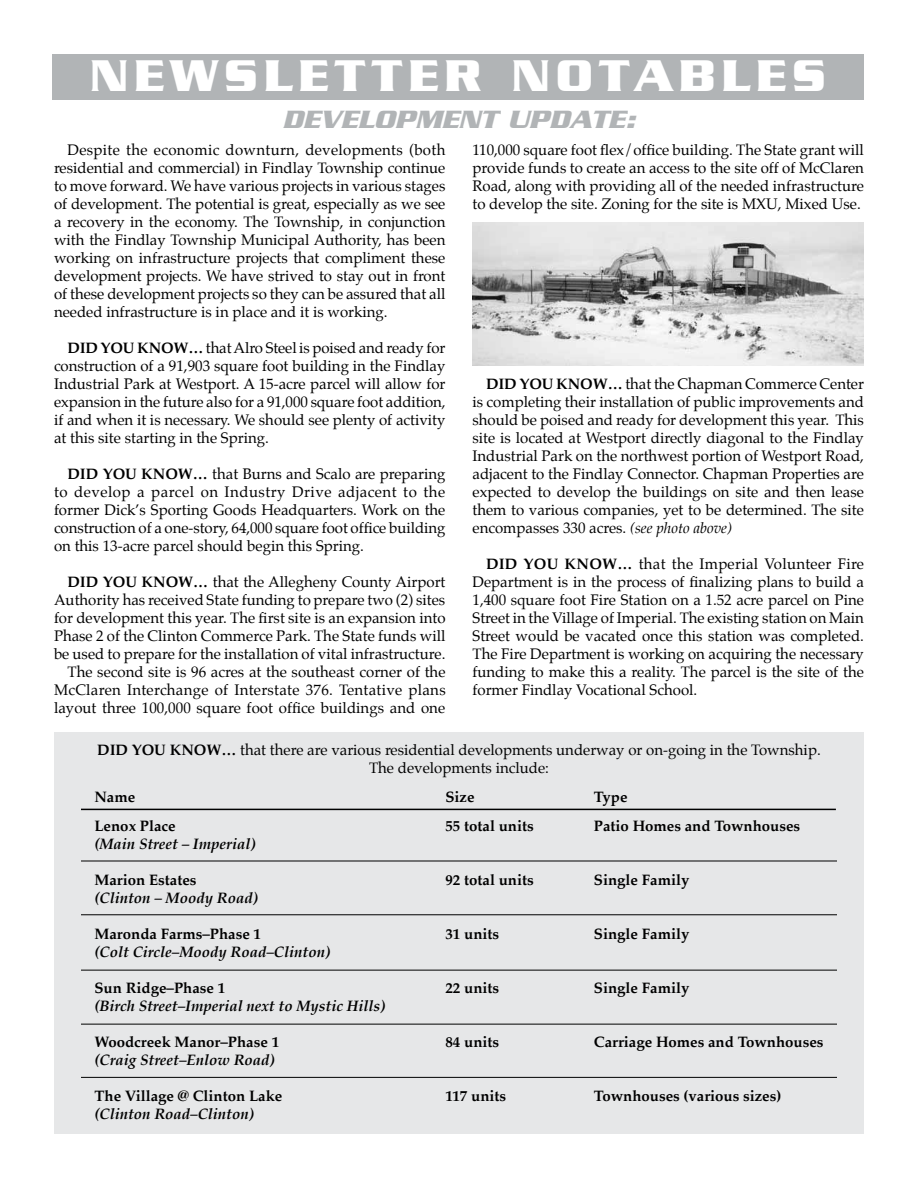
<style>
.page{position:relative;width:918px;height:1188px;background:#fff}
.page>*{position:absolute;margin:0;border:0;box-sizing:border-box;transform-origin:0 0}
.t1{font:700 48px "Serpentine";letter-spacing:.12em;color:#fff}
.t2{font:italic 700 27px "Serpentine";color:#b1b4b6}
.t3{font:15px/18px "Palatino";color:#000;text-align:justify}
.t4{font:700 15px "Palatino";color:#000}
.t5{font:italic 700 15px "Palatino";color:#000}
.s1{font-weight:700}
.s2{font-style:italic}
</style>
<div class="page">
<div style="left:54px;top:732px;width:810px;height:402px;background:#e6e7e8"></div>
<img style="left:472px;top:222px;width:392px;height:144px">
<div style="left:52px;top:54px;width:812px;height:45px;background:#b1b4b6"></div>
<hr style="left:81px;top:809px;width:755px;height:1px;background:#000">
<hr style="left:81px;top:861px;width:756px;height:1px;background:#000">
<hr style="left:81px;top:914px;width:756px;height:1px;background:#000">
<hr style="left:81px;top:970px;width:756px;height:1px;background:#000">
<hr style="left:81px;top:1024px;width:756px;height:1px;background:#000">
<hr style="left:81px;top:1077px;width:756px;height:1px;background:#000">
<h1 class="t1" style="left:90px;top:48px;width:737px">NEWSLETTER NOTABLES</h1>
<h2 class="t2" style="left:282px;top:104px;width:355px">DEVELOPMENT UPDATE:</h2>
<p class="t3" style="left:54px;top:141px;width:393px;text-indent:14px">Despite the economic downturn, developments (both residential and commercial) in Findlay Township continue to move forward. We have various projects in various stages of development. The potential is great, especially as we see a recovery in the economy. The Township, in conjunction with the Findlay Township Municipal Authority, has been working on infrastructure projects that compliment these development projects. We have strived to stay out in front of these development projects so they can be assured that all needed infrastructure is in place and it is working.</p>
<p class="t3" style="left:54px;top:339px;width:393px;text-indent:14px"><span class="s1">DID YOU KNOW…</span> that Alro Steel is poised and ready for construction of a 91,903 square foot building in the Findlay Industrial Park at Westport. A 15-acre parcel will allow for expansion in the future also for a 91,000 square foot addition, if and when it is necessary. We should see plenty of activity at this site starting in the Spring.</p>
<p class="t3" style="left:54px;top:465px;width:393px;text-indent:14px"><span class="s1">DID YOU KNOW…</span> that Burns and Scalo are preparing to develop a parcel on Industry Drive adjacent to the former Dick’s Sporting Goods Headquarters. Work on the construction of a one-story, 64,000 square foot office building on this 13-acre parcel should begin this Spring.</p>
<p class="t3" style="left:54px;top:573px;width:393px;text-align:right"><span class="s1">DID YOU KNOW…</span> that the Allegheny County Airport Authority has received State funding to prepare two (2) sites for development this year. The first site is an expansion into Phase 2 of the Clinton Commerce Park. The State funds will be used to prepare for the installation of vital infrastructure.<br>The second site is 96 acres at the southeast corner of the McClaren Interchange of Interstate 376. Tentative plans layout three 100,000 square foot office buildings and one</p>
<p class="t3" style="left:472px;top:141px;width:393px">110,000 square foot flex/office building. The State grant will provide funds to create an access to the site off of McClaren Road, along with providing all of the needed infrastructure to develop the site. Zoning for the site is MXU, Mixed Use.</p>
<p class="t3" style="left:472px;top:374px;width:393px;text-indent:14px"><span class="s1">DID YOU KNOW…</span> that the Chapman Commerce Center is completing their installation of public improvements and should be poised and ready for development this year. This site is located at Westport directly diagonal to the Findlay Industrial Park on the northwest portion of Westport Road, adjacent to the Findlay Connector. Chapman Properties are expected to develop the buildings on site and then lease them to various companies, yet to be determined. The site encompasses 330 acres. <span class="s2">(see photo above)</span></p>
<p class="t3" style="left:472px;top:554px;width:393px;text-indent:14px"><span class="s1">DID YOU KNOW…</span> that the Imperial Volunteer Fire Department is in the process of finalizing plans to build a 1,400 square foot Fire Station on a 1.52 acre parcel on Pine Street in the Village of Imperial. The existing station on Main Street would be vacated once this station was completed.<br>The Fire Department is working on acquiring the necessary funding to make this a reality. The parcel is the site of the former Findlay Vocational School.</p>
<p class="t3" style="left:97px;top:741px;width:725px;text-align:center"><span class="s1">DID YOU KNOW…</span> that there are various residential developments underway or on-going in the Township.<br>The developments include:</p>
<p class="t4" style="left:94px;top:784px;width:42px">Name</p>
<p class="t4" style="left:445px;top:784px;width:31px">Size</p>
<p class="t4" style="left:594px;top:784px;width:35px">Type</p>
<p class="t4" style="left:94px;top:813px;width:83px">Lenox Place</p>
<p class="t4" style="left:445px;top:813px;width:90px">55 total units</p>
<p class="t4" style="left:594px;top:813px;width:208px">Patio Homes and Townhouses</p>
<p class="t5" style="left:94px;top:832px;width:162px">(Main Street – Imperial)</p>
<p class="t4" style="left:94px;top:867px;width:104px">Marion Estates</p>
<p class="t4" style="left:445px;top:867px;width:90px">92 total units</p>
<p class="t4" style="left:594px;top:867px;width:97px">Single Family</p>
<p class="t5" style="left:94px;top:886px;width:165px">(Clinton – Moody Road)</p>
<p class="t4" style="left:94px;top:921px;width:168px">Maronda Farms–Phase 1</p>
<p class="t4" style="left:445px;top:921px;width:55px">31 units</p>
<p class="t4" style="left:594px;top:921px;width:97px">Single Family</p>
<p class="t5" style="left:94px;top:940px;width:237px">(Colt Circle–Moody Road–Clinton)</p>
<p class="t4" style="left:94px;top:975px;width:132px">Sun Ridge–Phase 1</p>
<p class="t4" style="left:445px;top:975px;width:55px">22 units</p>
<p class="t4" style="left:594px;top:975px;width:97px">Single Family</p>
<p class="t5" style="left:94px;top:994px;width:292px">(Birch Street–Imperial next to Mystic Hills)</p>
<p class="t4" style="left:94px;top:1029px;width:186px">Woodcreek Manor–Phase 1</p>
<p class="t4" style="left:445px;top:1029px;width:55px">84 units</p>
<p class="t4" style="left:594px;top:1029px;width:231px">Carriage Homes and Townhouses</p>
<p class="t5" style="left:94px;top:1048px;width:182px">(Craig Street–Enlow Road)</p>
<p class="t4" style="left:94px;top:1083px;width:189px">The Village @ Clinton Lake</p>
<p class="t4" style="left:445px;top:1083px;width:62px">117 units</p>
<p class="t4" style="left:594px;top:1083px;width:189px">Townhouses (various sizes)</p>
<p class="t5" style="left:94px;top:1102px;width:161px">(Clinton Road–Clinton)</p>
</div>
